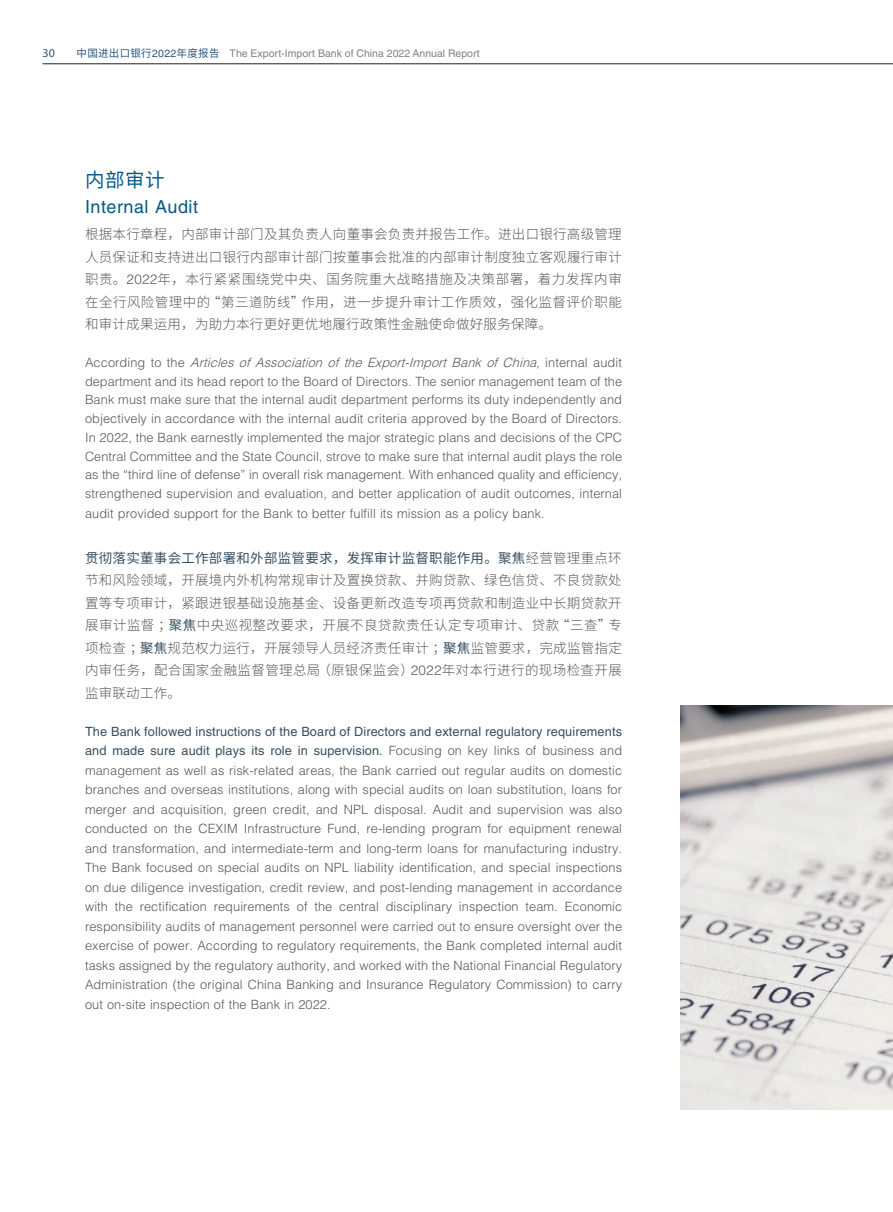
<style>
.page{position:relative;width:893px;height:1212px;background:#fff}
.page>*{position:absolute;margin:0;border:0;box-sizing:border-box;transform-origin:0 0}
.t1{font:19.5px "Source Han Sans CN";color:#075a88}
.t2{font:18px "Helvetica LT Std";letter-spacing:.03em;color:#075a88}
.t3{font:300 13.5px/22.5px "Source Han Sans CN";letter-spacing:.025em;color:#57585a;text-align:justify}
.t4{font:300 12.75px/19.5px "Helvetica LT Std";letter-spacing:.01em;color:#57585a;text-align:justify}
.t5{font:12px "Myriad Pro";color:#28587f}
.t6{font:10.5px "Helvetica LT Std";color:#808285}
.s1{font-family:"Source Han Sans CN";color:#28587f}
.s2{color:#28587f}
.s3{font-family:"Helvetica LT Std"}
.s4{font-style:italic}
.s5{font-weight:400;color:#364f60}
</style>
<div class="page">
<hr style="left:43px;top:64px;width:850px;height:1px;background:#231f20">
<img style="left:680px;top:706px;width:213px;height:404px">
<p class="t5" style="left:43px;top:46px;width:14px">30</p>
<p class="t6" style="left:77px;top:47px;width:405px"><span class="s1">中国进出口银行</span><span class="s2">2022</span><span class="s1">年度报告</span> The Export-Import Bank of China 2022 Annual Report</p>
<h1 class="t1" style="left:85px;top:169px;width:81px">内部审计</h1>
<h2 class="t2" style="left:85px;top:196px;width:115px">Internal Audit</h2>
<p class="t3" style="left:85px;top:223px;width:538px">根据本行章程，内部审计部门及其负责人向董事会负责并报告工作。进出口银行高级管理人员保证和支持进出口银行内部审计部门按董事会批准的内部审计制度独立客观履行审计职责。<span class="s3">2022</span>年，本行紧紧围绕党中央、国务院重大战略措施及决策部署，着力发挥内审在全行风险管理中的“第三道防线”作用，进一步提升审计工作质效，强化监督评价职能和审计成果运用，为助力本行更好更优地履行政策性金融使命做好服务保障。</p>
<p class="t4" style="left:85px;top:353px;width:539px;line-height:18.9px">A c c o r d i n g t o t h e <span class="s4">Articles of Association of the Export-Import Bank of China</span>, i n t e r n a l a u d i t department and its head report to the Board of Directors. The senior management team of the Bank must make sure that the internal audit department performs its duty independently and objectively in accordance with the internal audit criteria approved by the Board of Directors.<br>In 2022, the Bank earnestly implemented the major strategic plans and decisions of the CPC Central Committee and the State Council, strove to make sure that internal audit plays the role as the “third line of defense” in overall risk management. With enhanced quality and efficiency, strengthened supervision and evaluation, and better application of audit outcomes, internal audit provided support for the Bank to better fulfill its mission as a policy bank.</p>
<p class="t3" style="left:85px;top:547px;width:538px"><span class="s5">贯彻落实董事会工作部署和外部监管要求，发挥审计监督职能作用。聚焦</span>经营管理重点环节和风险领域，开展境内外机构常规审计及置换贷款、并购贷款、绿色信贷、不良贷款处置等专项审计，紧跟进银基础设施基金、设备更新改造专项再贷款和制造业中长期贷款开展审计监督；<span class="s5">聚焦</span>中央巡视整改要求，开展不良贷款责任认定专项审计、贷款“三查”专项检查；<span class="s5">聚焦</span>规范权力运行，开展领导人员经济责任审计；<span class="s5">聚焦</span>监管要求，完成监管指定内审任务，配合国家金融监督管理总局（原银保监会）<span class="s3">2022</span>年对本行进行的现场检查开展监审联动工作。</p>
<p class="t4" style="left:85px;top:721px;width:539px"><span class="s5">The Bank followed instructions of the Board of Directors and external regulatory requirements and made sure audit plays its role in supervision.</span> Focusing on key links of business and management as well as risk-related areas, the Bank carried out regular audits on domestic branches and overseas institutions, along with special audits on loan substitution, loans for merger and acquisition, green credit, and NPL disposal. Audit and supervision was also conducted on the CEXIM Infrastructure Fund, re-lending program for equipment renewal and transformation, and intermediate-term and long-term loans for manufacturing industry.<br>The Bank focused on special audits on NPL liability identification, and special inspections on due diligence investigation, credit review, and post-lending management in accordance with the rectification requirements of the central disciplinary inspection team. Economic responsibility audits of management personnel were carried out to ensure oversight over the exercise of power. According to regulatory requirements, the Bank completed internal audit tasks assigned by the regulatory authority, and worked with the National Financial Regulatory Administration (the original China Banking and Insurance Regulatory Commission) to carry out on-site inspection of the Bank in 2022.</p>
</div>
